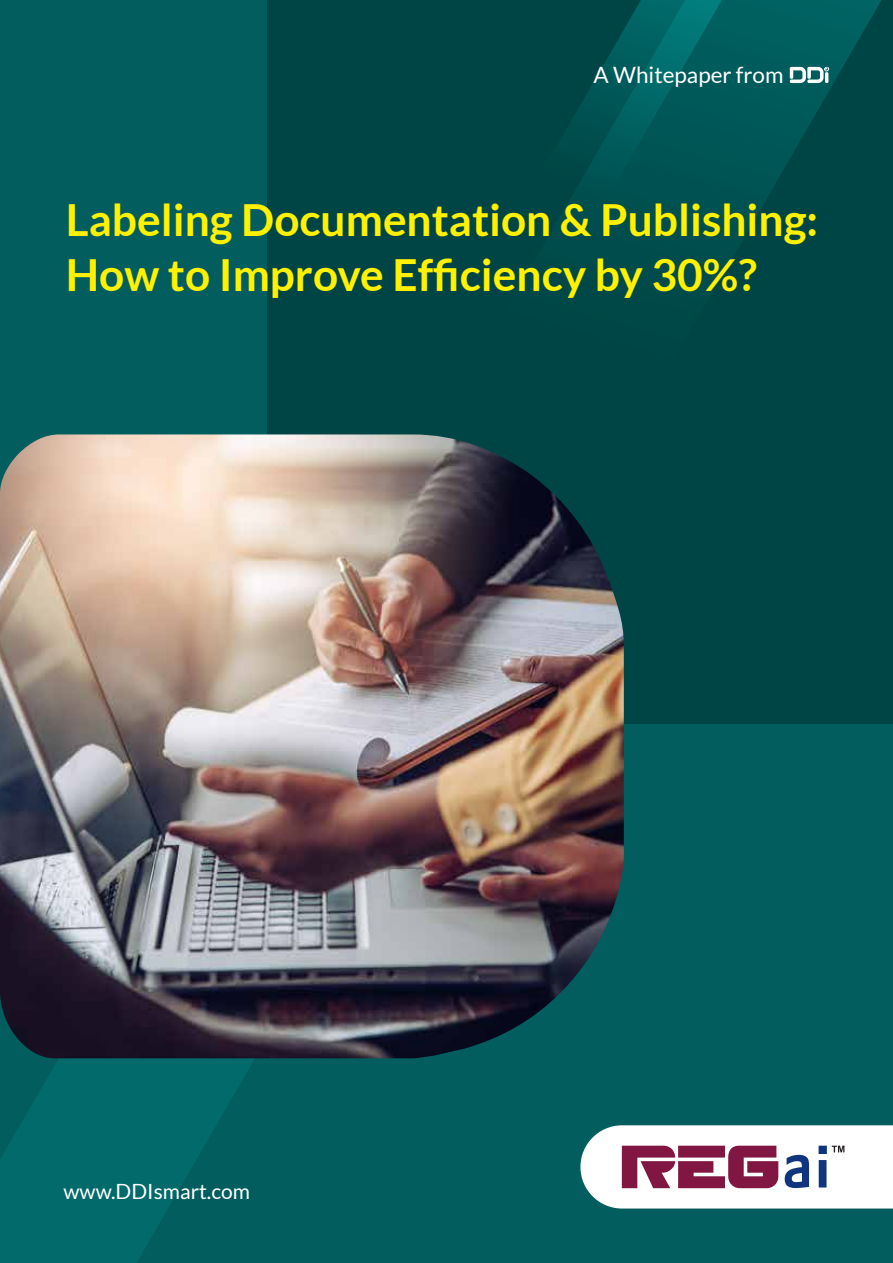
<style>
.page{position:relative;width:893px;height:1263px;background:#025e5e}
.page>*{position:absolute;margin:0;border:0;box-sizing:border-box;transform-origin:0 0}
.t1{font:700 44.25px/55.5px "Lato";color:#fff100}
.t2{font:22.5px "Lato";color:#fff}
.t3{font:21px "Lato";color:#fff}
</style>
<div class="page">
<svg style="left:267px;top:0;width:626px;height:724px;background:#004848"></svg>
<svg style="left:0;top:1058px;width:416px;height:205px"></svg>
<svg style="left:790px;top:67px;width:39px;height:16px"></svg>
<img style="left:0;top:434px;width:624px;height:624px">
<svg style="left:580px;top:1125px;width:313px;height:83px;background:#d6c5d0"></svg>
<p class="t2" style="left:593px;top:62px;width:192px">A Whitepaper from</p>
<p class="t1" style="left:66px;top:191px;width:754px">Labeling Documentation &amp; Publishing:<br>How to Improve Efficiency by 30%?</p>
<p class="t3" style="left:64px;top:1179px;width:188px">www.DDIsmart.com</p>
</div>
